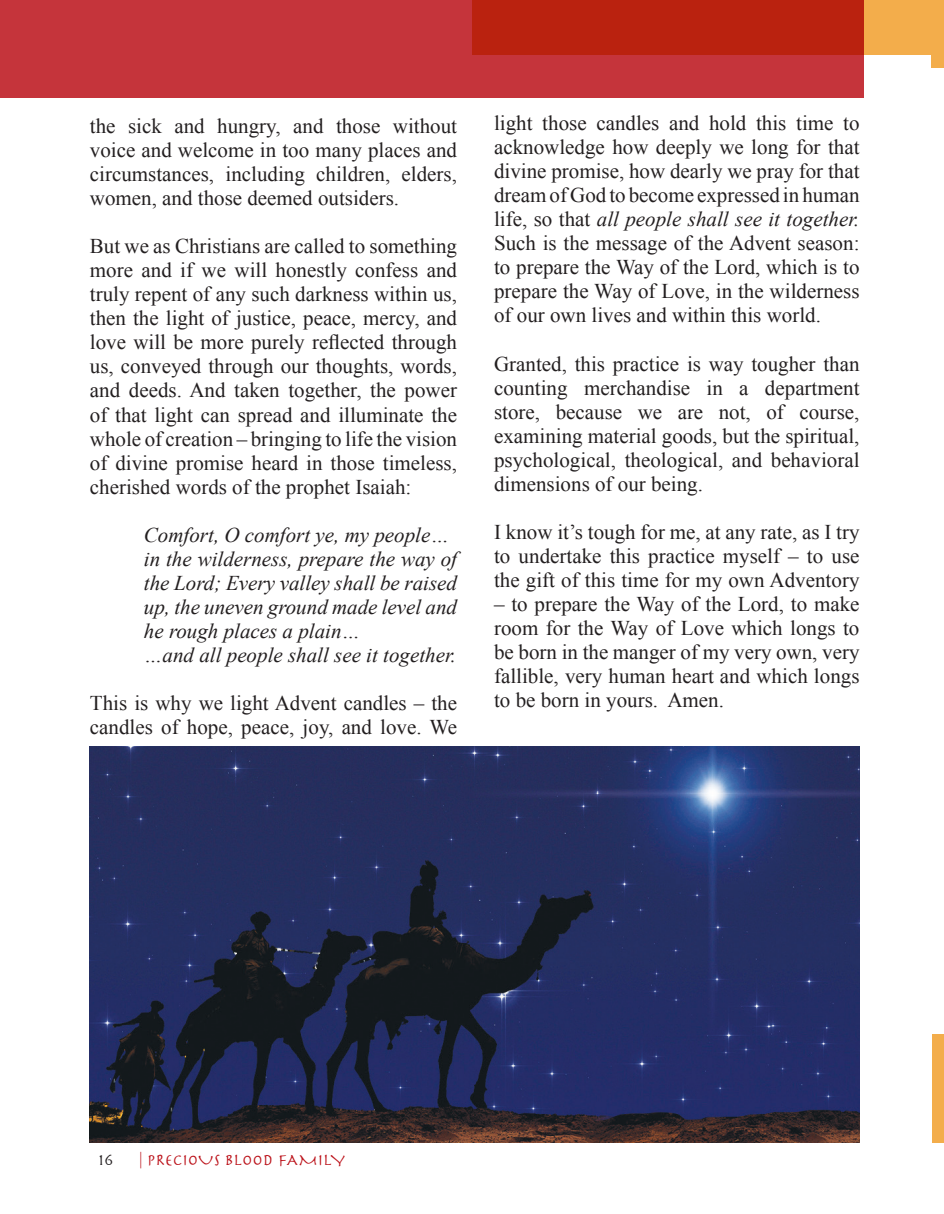
<style>
.page{position:relative;width:944px;height:1214px;background:#fff}
.page>*{position:absolute;margin:0;border:0;box-sizing:border-box;transform-origin:0 0}
.EDITORIAL___Body_Text{font:21px/24px "Times New Roman";color:#231f20;text-align:justify}
.EDITORIAL___Body_Text-2{font:italic 21px/24px "Times New Roman";color:#231f20;text-align:justify}
.MASTER_PAGE___Magazine_Title_left_aligne{font:16.5px "Herculanum";color:#bb1018}
.MASTER_PAGE___Page_Number_right_aligned{font:16.5px "Herculanum";color:#231f20}
.s1{font-style:italic}
</style>
<div class="page">
<div style="left:0;top:0;width:863px;height:98px;background:#c5343b"></div>
<svg style="left:472px;top:0;width:459px;height:54px;fill:#ba220f"></svg>
<img style="left:89px;top:746px;width:770px;height:396px">
<div style="left:931px;top:0;width:13px;height:68px;background:#f3ad4b"></div>
<div style="left:932px;top:1034px;width:12px;height:108px;background:#f3ad4b"></div>
<p class="EDITORIAL___Body_Text" style="left:90px;top:114px;width:368px">the sick and hungry, and those without voice and welcome in too many places and circumstances, including children, elders, women, and those deemed outsiders.</p>
<p class="EDITORIAL___Body_Text" style="left:90px;top:234px;width:368px">But we as Christians are called to something more and if we will honestly confess and truly repent of any such darkness within us, then the light of justice, peace, mercy, and love will be more purely reflected through us, conveyed through our thoughts, words, and deeds. And taken together, the power of that light can spread and illuminate the whole of creation – bringing to life the vision of divine promise heard in those timeless, cherished words of the prophet Isaiah:</p>
<p class="EDITORIAL___Body_Text-2" style="left:144px;top:522px;width:307px">Comfort, O comfort ye, my people…</p>
<p class="EDITORIAL___Body_Text-2" style="left:144px;top:546px;width:314px">in the wilderness, prepare the way of the Lord; Every valley shall be raised up, the uneven ground made level and he rough places a plain…</p>
<p class="EDITORIAL___Body_Text-2" style="left:144px;top:642px;width:314px">…and all people shall see it together.</p>
<p class="EDITORIAL___Body_Text" style="left:90px;top:690px;width:368px">This is why we light Advent candles – the candles of hope, peace, joy, and love. We</p>
<p class="EDITORIAL___Body_Text" style="left:494px;top:111px;width:367px">light those candles and hold this time to acknowledge how deeply we long for that divine promise, how dearly we pray for that dream of God to become expressed in human life, so that <span class="s1">all people shall see it together.<br></span>Such is the message of the Advent season: to prepare the Way of the Lord, which is to prepare the Way of Love, in the wilderness of our own lives and within this world.</p>
<p class="EDITORIAL___Body_Text" style="left:494px;top:351px;width:367px">Granted, this practice is way tougher than counting merchandise in a department store, because we are not, of course, examining material goods, but the spiritual, psychological, theological, and behavioral dimensions of our being.</p>
<p class="EDITORIAL___Body_Text" style="left:494px;top:519px;width:367px">I know it’s tough for me, at any rate, as I try to undertake this practice myself – to use the gift of this time for my own Adventory</p>
<p class="EDITORIAL___Body_Text" style="left:494px;top:591px;width:367px">– to prepare the Way of the Lord, to make room for the Way of Love which longs to be born in the manger of my very own, very fallible, very human heart and which longs to be born in yours. Amen.</p>
<p class="MASTER_PAGE___Page_Number_right_aligned" style="left:99px;top:1149px;width:16px">16</p>
<p class="MASTER_PAGE___Magazine_Title_left_aligne" style="left:139px;top:1149px;width:207px">| PRECIOUS BLOOD FAMILY</p>
</div>
